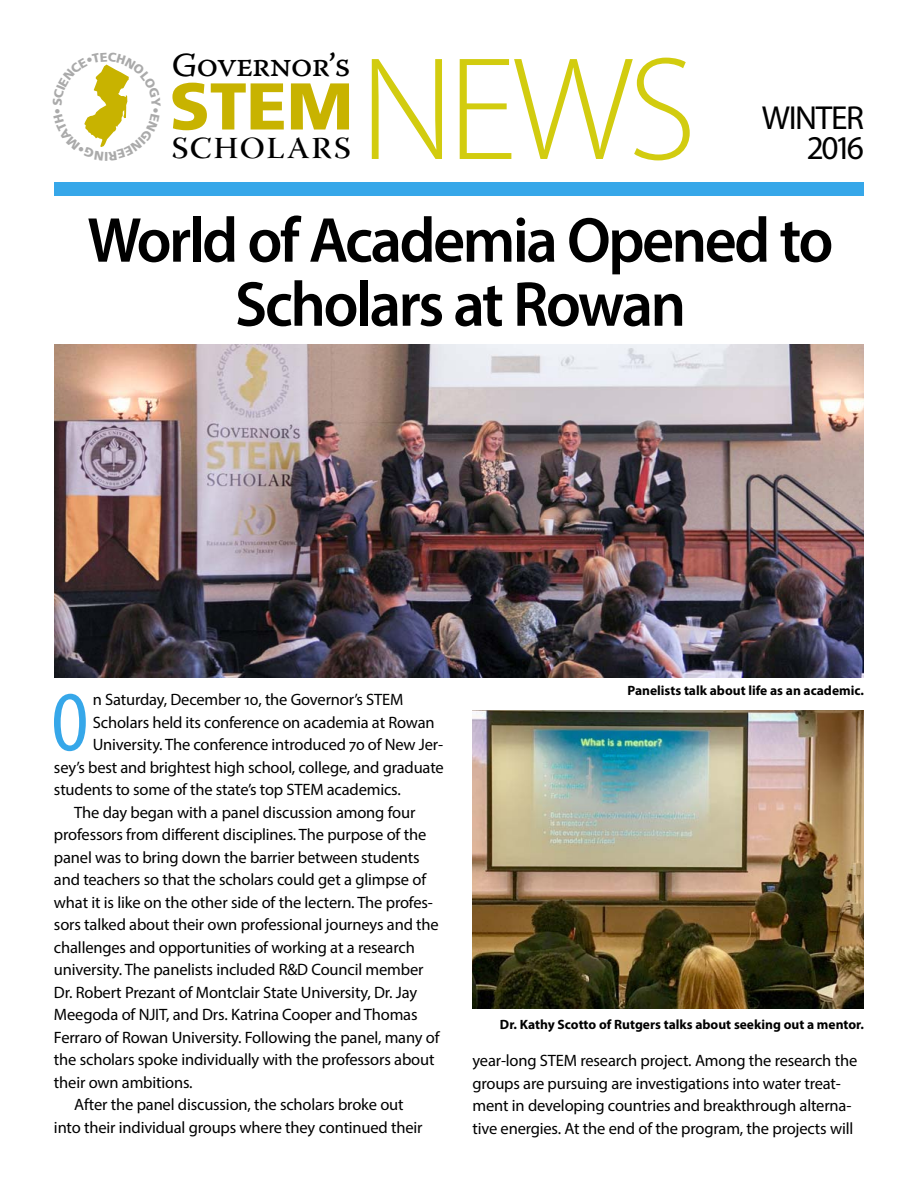
<style>
.page{position:relative;width:918px;height:1188px;background:#fff}
.page>*{position:absolute;margin:0;border:0;box-sizing:border-box;transform-origin:0 0}
.t1{font:300 148.2px "Myriad Pro";color:#d2cc0f}
.t2{font:condensed 83.25px "Myriad Pro";color:#36a7e9}
.t3{font:900 66px "Frutiger";color:#c8b300}
.t4{font:600 64.05px/64.1px "Myriad Pro";letter-spacing:-.04em;color:#000;text-align:center}
.t5{font:42.9px "Warnock Pro Disp";letter-spacing:.01em;color:#000}
.t6{font:33.6px "Warnock Pro Capt";letter-spacing:-.04em;color:#000}
.t7{font:33.3px "Myriad Pro";letter-spacing:-.04em;color:#000}
.t8{font:16.5px/22.5px "Myriad Pro";letter-spacing:-.01em;color:#000}
.t9{font:700 13.5px "Myriad Pro";color:#000}
</style>
<div class="page">
<img style="left:54px;top:344px;width:810px;height:333px">
<div style="left:54px;top:182px;width:810px;height:13px;background:#36a7e9"></div>
<img style="left:472px;top:711px;width:392px;height:298px">
<svg style="left:84px;top:64px;width:45px;height:83px"></svg>
<h3 class="t6" style="left:172px;top:52px;width:181px">Governor’s</h3>
<h3 class="t3" style="left:170px;top:80px;width:185px">STEM</h3>
<h3 class="t5" style="left:171px;top:128px;width:182px">scholars</h3>
<h1 class="t1" style="left:360px;top:53px;width:339px">NEWS</h1>
<h3 class="t7" style="left:762px;top:105px;width:104px">WINTER</h3>
<h3 class="t7" style="left:808px;top:135px;width:57px">2016</h3>
<h3 class="t4" style="left:87px;top:215px;width:748px">World of Academia Opened to<br>Scholars at Rowan</h3>
<h2 class="t2" style="left:51px;top:691px;width:39px">O</h2>
<p class="t8" style="left:93px;top:690px;width:312px">n Saturday, December 10, the Governor’s STEM</p>
<p class="t8" style="left:93px;top:713px;width:343px">Scholars held its conference on academia at Rowan</p>
<p class="t8" style="left:93px;top:735px;width:352px">University. The conference introduced 70 of New Jer-</p>
<p class="t8" style="left:54px;top:758px;width:391px">sey’s best and brightest high school, college, and graduate</p>
<p class="t8" style="left:54px;top:780px;width:348px">students to some of the state’s top STEM academics.</p>
<p class="t8" style="left:74px;top:803px;width:343px">The day began with a panel discussion among four</p>
<p class="t8" style="left:54px;top:825px;width:374px">professors from different disciplines. The purpose of the</p>
<p class="t8" style="left:54px;top:848px;width:367px">panel was to bring down the barrier between students</p>
<p class="t8" style="left:54px;top:870px;width:374px">and teachers so that the scholars could get a glimpse of</p>
<p class="t8" style="left:54px;top:893px;width:380px">what it is like on the other side of the lectern. The profes-</p>
<p class="t8" style="left:54px;top:915px;width:386px">sors talked about their own professional journeys and the</p>
<p class="t8" style="left:54px;top:938px;width:362px">challenges and opportunities of working at a research</p>
<p class="t8" style="left:54px;top:960px;width:371px">university. The panelists included R&amp;D Council member</p>
<p class="t8" style="left:54px;top:983px;width:365px">Dr. Robert Prezant of Montclair State University, Dr. Jay</p>
<p class="t8" style="left:54px;top:1005px;width:365px">Meegoda of NJIT, and Drs. Katrina Cooper and Thomas</p>
<p class="t8" style="left:54px;top:1028px;width:387px">Ferraro of Rowan University. Following the panel, many of</p>
<p class="t8" style="left:54px;top:1050px;width:382px">the scholars spoke individually with the professors about</p>
<p class="t8" style="left:54px;top:1073px;width:140px">their own ambitions.</p>
<p class="t8" style="left:74px;top:1095px;width:331px">After the panel discussion, the scholars broke out</p>
<p class="t8" style="left:54px;top:1118px;width:370px">into their individual groups where they continued their</p>
<p class="t9" style="left:627px;top:685px;width:238px">Panelists talk about life as an academic.</p>
<p class="t9" style="left:500px;top:1020px;width:366px">Dr. Kathy Scotto of Rutgers talks about seeking out a mentor.</p>
<p class="t8" style="left:472px;top:1051px;width:386px">year-long STEM research project. Among the research the groups are pursuing are investigations into water treat&shy;ment in developing countries and breakthrough alterna&shy;tive energies. At the end of the program, the projects will</p>
</div>
